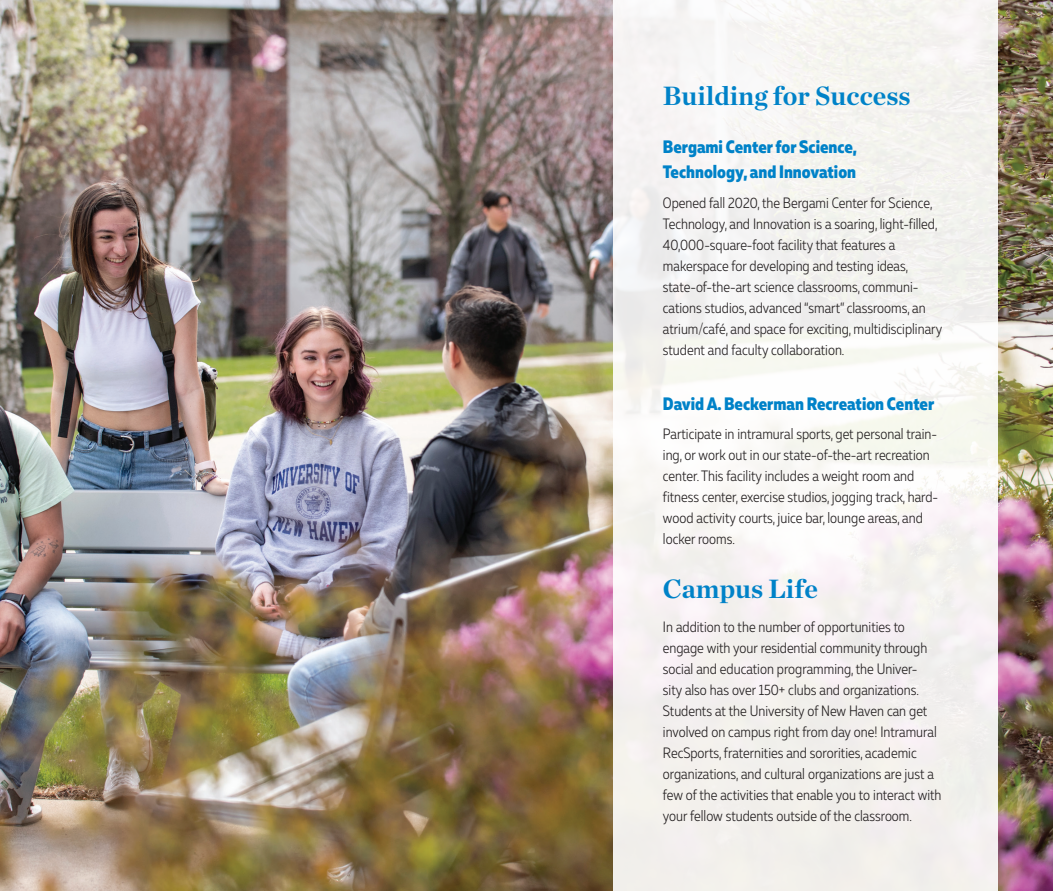
<style>
.page{position:relative;width:1053px;height:891px;background:#fff}
.page>*{position:absolute;margin:0;border:0;box-sizing:border-box;transform-origin:0 0}
.t1{font:700 27px "Chronicle Deck";color:#0082c8}
.t2{font:800 18px/25.5px "Muller Narrow";color:#0082c8}
.t3{font:300 15px/21px "Muller Narrow";color:#231f20}
</style>
<div class="page">
<img style="left:0;top:0;width:1053px;height:891px">
<div style="left:613px;top:0;width:384px;height:891px;background:linear-gradient(to right,#f6f4f3,#f5f3f0)"></div>
<h1 class="t1" style="left:663px;top:74px;width:249px">Building for Success</h1>
<p class="t2" style="left:663px;top:134px;width:196px">Bergami Center for Science,<br>Technology, and Innovation</p>
<p class="t3" style="left:663px;top:192px;width:281px">Opened fall 2020, the Bergami Center for Science, Technology, and Innovation is a soaring, light-filled, 40,000-square-foot facility that features a makerspace for developing and testing ideas, state-of-the-art science classrooms, communi&shy;cations studios, advanced “smart” classrooms, an atrium/café, and space for exciting, multidisciplinary student and faculty collaboration.</p>
<p class="t2" style="left:663px;top:391px;width:273px">David A. Beckerman Recreation Center</p>
<p class="t3" style="left:663px;top:424px;width:277px">Participate in intramural sports, get personal train&shy;ing, or work out in our state-of-the-art recreation center. This facility includes a weight room and fitness center, exercise studios, jogging track, hard&shy;wood activity courts, juice bar, lounge areas, and locker rooms.</p>
<h1 class="t1" style="left:663px;top:567px;width:156px">Campus Life</h1>
<p class="t3" style="left:663px;top:616px;width:280px">In addition to the number of opportunities to engage with your residential community through social and education programming, the Univer-<br>sity also has over 150+ clubs and organizations.<br>Students at the University of New Haven can get involved on campus right from day one! Intramural RecSports, fraternities and sororities, academic organizations, and cultural organizations are just a few of the activities that enable you to interact with your fellow students outside of the classroom.</p>
</div>
